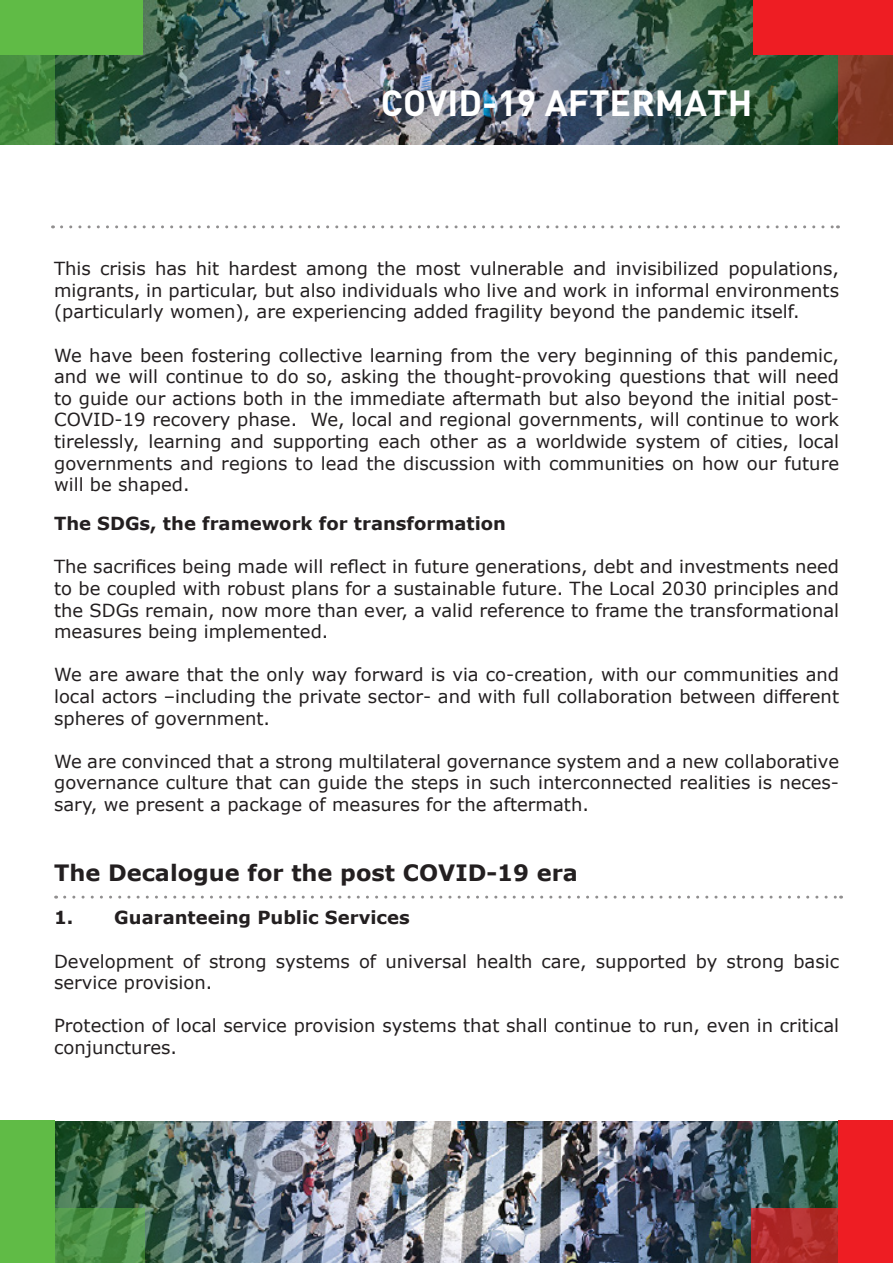
<style>
.page{position:relative;width:893px;height:1263px;background:#fff}
.page>*{position:absolute;margin:0;border:0;box-sizing:border-box;transform-origin:0 0}
.t1{font:36px "DIN Pro Bol";color:#fff}
.t2{font:700 22.5px "Verdana";color:#231f20}
.t3{font:18px/21.6px "Verdana";color:#231f20;text-align:justify}
.t4{font:700 18px "Verdana";color:#231f20}
</style>
<div class="page">
<img style="left:54px;top:1121px;width:785px;height:142px">
<img style="left:54px;top:0;width:785px;height:144px">
<div style="left:0;top:0;width:142px;height:54px;background:#60bb46"></div>
<svg style="left:0;top:54px;width:54px;height:90px;background:#438a3d"></svg>
<div style="left:754px;top:0;width:139px;height:54px;background:#ee1d23"></div>
<svg style="left:839px;top:54px;width:54px;height:90px;background:#833724"></svg>
<div style="left:839px;top:1121px;width:54px;height:142px;background:#ee1d23"></div>
<svg style="left:751px;top:1209px;width:88px;height:54px;background:#b22b2a"></svg>
<div style="left:0;top:1121px;width:54px;height:142px;background:#60bb46"></div>
<svg style="left:54px;top:1209px;width:90px;height:54px;background:#4d9248"></svg>
<svg style="left:62px;top:225px;width:776px;height:3px"></svg>
<svg style="left:65px;top:896px;width:777px;height:3px"></svg>
<p class="t1" style="left:381px;top:79px;width:373px">COVID-19 AFTERMATH</p>
<p class="t3" style="left:54px;top:258px;width:786px">This crisis has hit hardest among the most vulnerable and invisibilized populations, migrants, in particular, but also individuals who live and work in informal environments (particularly women), are experiencing added fragility beyond the pandemic itself.</p>
<p class="t3" style="left:54px;top:344px;width:786px">We have been fostering collective learning from the very beginning of this pandemic, and we will continue to do so, asking the thought-provoking questions that will need to guide our actions both in the immediate aftermath but also beyond the initial post-COVID-19 recovery phase. We, local and regional governments, will continue to work tirelessly, learning and supporting each other as a worldwide system of cities, local governments and regions to lead the discussion with communities on how our future will be shaped.</p>
<p class="t4" style="left:54px;top:511px;width:453px">The SDGs, the framework for transformation</p>
<p class="t3" style="left:54px;top:556px;width:786px">The sacrifices being made will reflect in future generations, debt and investments need to be coupled with robust plans for a sustainable future. The Local 2030 principles and the SDGs remain, now more than ever, a valid reference to frame the transformational measures being implemented.</p>
<p class="t3" style="left:54px;top:664px;width:786px">We are aware that the only way forward is via co-creation, with our communities and local actors –including the private sector- and with full collaboration between different spheres of government.</p>
<p class="t3" style="left:54px;top:750px;width:786px">We are convinced that a strong multilateral governance system and a new collaborative governance culture that can guide the steps in such interconnected realities is neces&shy;sary, we present a package of measures for the aftermath.</p>
<p class="t2" style="left:54px;top:857px;width:525px">The Decalogue for the post COVID-19 era</p>
<p class="t4" style="left:54px;top:905px;width:357px">1. Guaranteeing Public Services</p>
<p class="t3" style="left:54px;top:950px;width:786px">Development of strong systems of universal health care, supported by strong basic service provision.</p>
<p class="t3" style="left:54px;top:1015px;width:786px">Protection of local service provision systems that shall continue to run, even in critical conjunctures.</p>
</div>
